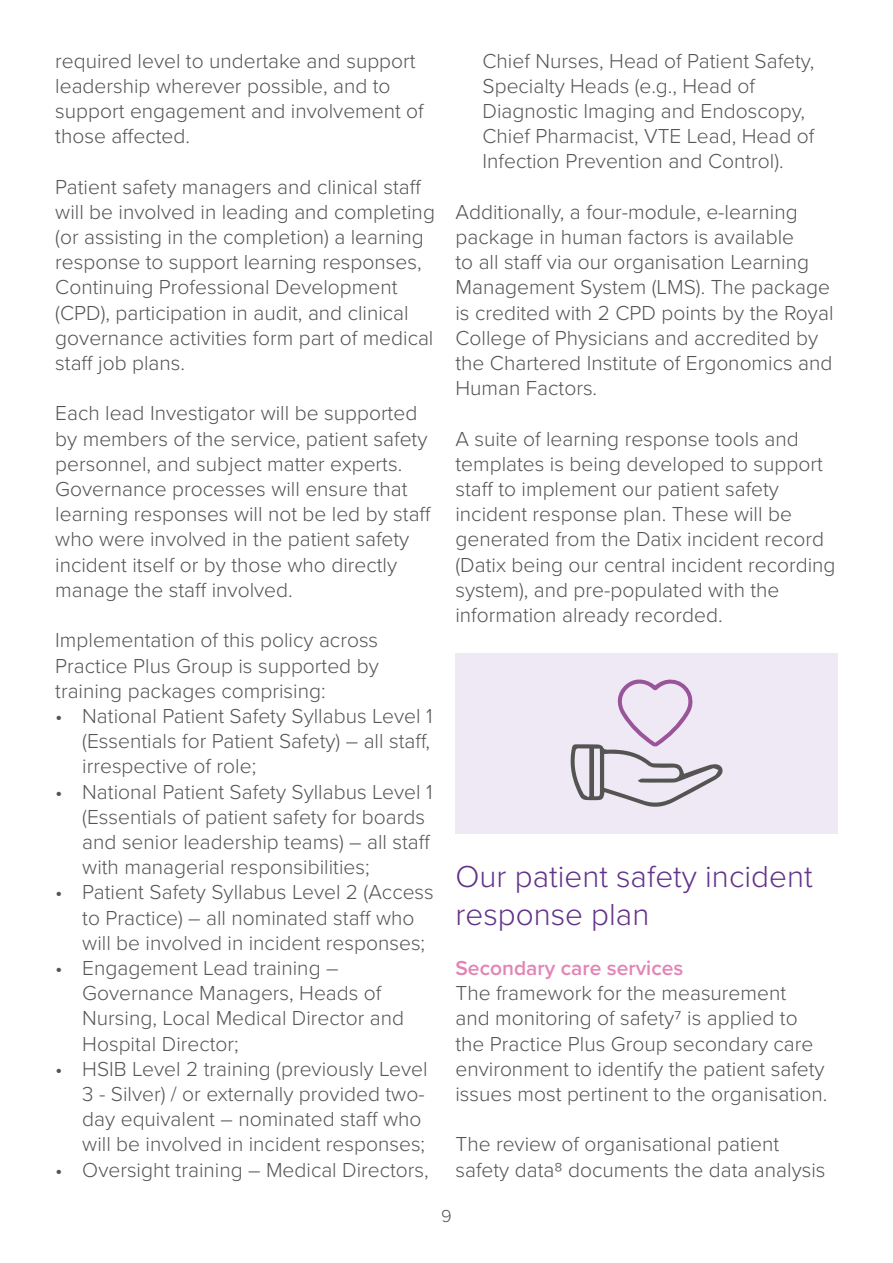
<style>
.page{position:relative;width:893px;height:1263px;background:#fff}
.page>*{position:absolute;margin:0;border:0;box-sizing:border-box;transform-origin:0 0}
.t1{font:300 31.5px/37.8px "Proxima Nova";color:#623288}
.t2{font:300 21px/25.2px "Proxima Nova";color:#545453}
.t3{font:300 21px/25.2px "Proxima Nova";color:#565555}
.t4{font:600 21px "Proxima Nova";color:#e285b5}
.t5{font:300 18px "Proxima Nova";color:#565555}
</style>
<div class="page">
<div style="left:455px;top:653px;width:383px;height:180px;background:#eee9f5"></div>
<svg style="left:570px;top:679px;width:153px;height:128px"></svg>
<p class="t2" style="left:55px;top:47px;width:370px">required level to undertake and support leadership wherever possible, and to support engagement and involvement of those affected.</p>
<p class="t2" style="left:55px;top:173px;width:381px">Patient safety managers and clinical staff will be involved in leading and completing (or assisting in the completion) a learning response to support learning responses, Continuing Professional Development (CPD), participation in audit, and clinical governance activities form part of medical staff job plans.</p>
<p class="t2" style="left:55px;top:400px;width:378px">Each lead Investigator will be supported by members of the service, patient safety personnel, and subject matter experts.<br>Governance processes will ensure that learning responses will not be led by staff who were involved in the patient safety incident itself or by those who directly manage the staff involved.</p>
<p class="t3" style="left:55px;top:626px;width:325px;text-align:justify">Implementation of this policy across Practice Plus Group is supported by training packages comprising:</p>
<p class="t3" style="left:82px;top:702px;width:352px;text-align:justify;text-indent:-27px">• National Patient Safety Syllabus Level 1 (Essentials for Patient Safety) – all staff, irrespective of role;</p>
<p class="t3" style="left:82px;top:778px;width:352px;text-indent:-27px">• National Patient Safety Syllabus Level 1 (Essentials of patient safety for boards and senior leadership teams) – all staff with managerial responsibilities;</p>
<p class="t3" style="left:82px;top:878px;width:353px;text-indent:-27px">• Patient Safety Syllabus Level 2 (Access to Practice) – all nominated staff who will be involved in incident responses;</p>
<p class="t3" style="left:82px;top:954px;width:323px;text-indent:-27px">• Engagement Lead training –<br>Governance Managers, Heads of<br>Nursing, Local Medical Director and<br>Hospital Director;</p>
<p class="t3" style="left:82px;top:1055px;width:347px;text-indent:-27px">• HSIB Level 2 training (previously Level 3 - Silver) / or externally provided two&shy;day equivalent – nominated staff who will be involved in incident responses;</p>
<p class="t3" style="left:55px;top:1156px;width:375px">• Oversight training – Medical Directors,</p>
<p class="t3" style="left:482px;top:47px;width:333px">Chief Nurses, Head of Patient Safety, Specialty Heads (e.g., Head of Diagnostic Imaging and Endoscopy, Chief Pharmacist, VTE Lead, Head of Infection Prevention and Control).</p>
<p class="t2" style="left:455px;top:198px;width:379px">Additionally, a four-module, e-learning package in human factors is available<br>to all staff via our organisation Learning Management System (LMS). The package is credited with 2 CPD points by the Royal College of Physicians and accredited by the Chartered Institute of Ergonomics and Human Factors.</p>
<p class="t2" style="left:455px;top:425px;width:382px">A suite of learning response tools and templates is being developed to support staff to implement our patient safety incident response plan. These will be generated from the Datix incident record (Datix being our central incident recording system), and pre-populated with the information already recorded.</p>
<h1 class="t1" style="left:455px;top:856px;width:359px">Our patient safety incident response plan</h1>
<p class="t4" style="left:455px;top:952px;width:229px">Secondary care services</p>
<p class="t2" style="left:455px;top:979px;width:373px">The framework for the measurement<br>and monitoring of safety7 is applied to the Practice Plus Group secondary care environment to identify the patient safety issues most pertinent to the organisation.</p>
<p class="t2" style="left:455px;top:1130px;width:372px">The review of organisational patient safety data8 documents the data analysis</p>
<p class="t5" style="left:441px;top:1202px;width:12px">9</p>
</div>
